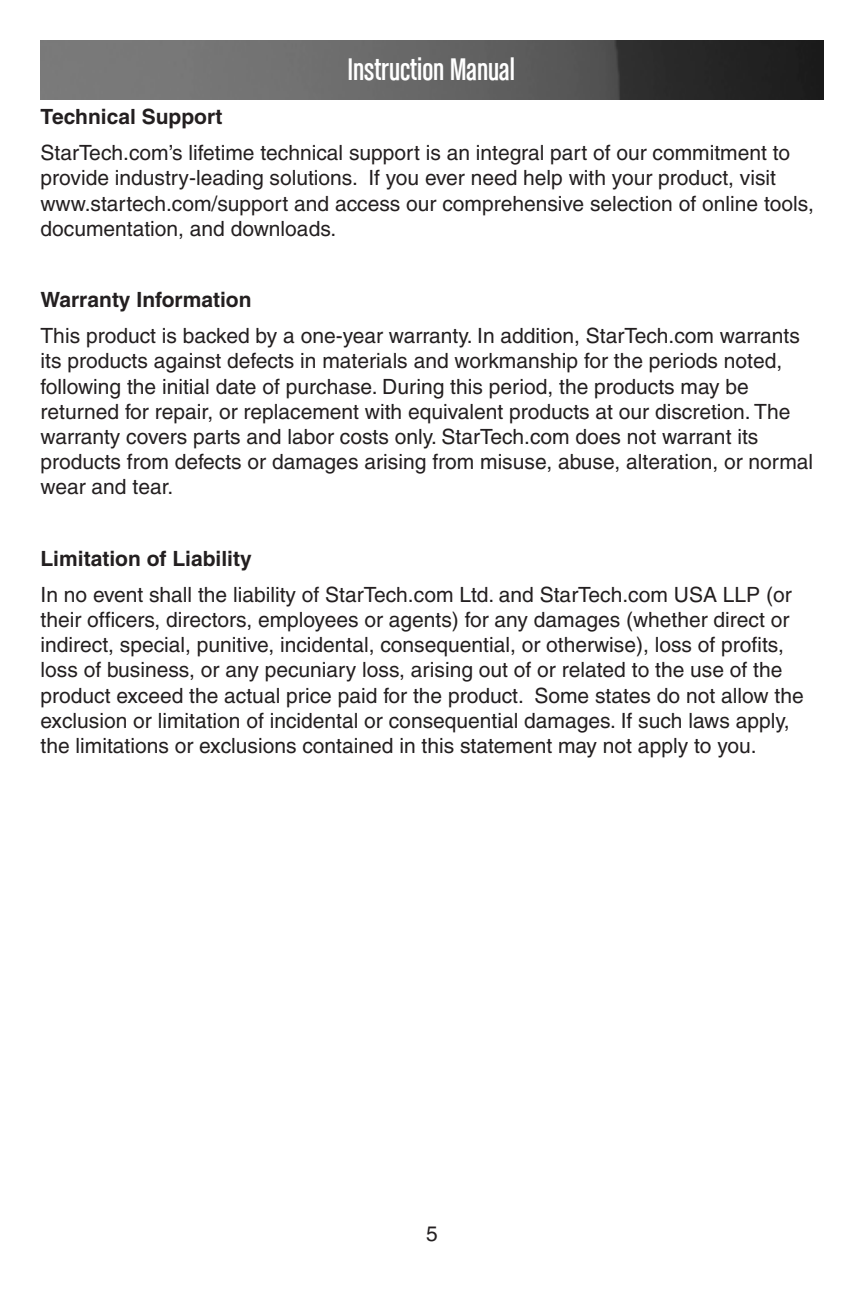
<style>
.page{position:relative;width:864px;height:1296px;background:#fff}
.page>*{position:absolute;margin:0;border:0;box-sizing:border-box;transform-origin:0 0}
.t1{font:33px "Chalet Comprime Cologne Sixty";color:#fff}
.Body_Copy{font:21px/25.2px "Helvetica";color:#231f20}
.Body_Copy-2{font:700 21px "Helvetica";color:#231f20}
</style>
<div class="page">
<img style="left:41px;top:40px;width:782px;height:59px">
<h1 class="t1" style="left:347px;top:51px;width:169px">Instruction Manual</h1>
<p class="Body_Copy-2" style="left:40px;top:104px;width:184px">Technical Support</p>
<p class="Body_Copy" style="left:40px;top:140px;width:775px">StarTech.com’s lifetime technical support is an integral part of our commitment to provide industry-leading solutions. If you ever need help with your product, visit www.startech.com/support and access our comprehensive selection of online tools, documentation, and downloads.</p>
<p class="Body_Copy-2" style="left:40px;top:287px;width:213px">Warranty Information</p>
<p class="Body_Copy" style="left:40px;top:323px;width:774px">This product is backed by a one-year warranty. In addition, StarTech.com warrants its products against defects in materials and workmanship for the periods noted, following the initial date of purchase. During this period, the products may be returned for repair, or replacement with equivalent products at our discretion. The warranty covers parts and labor costs only. StarTech.com does not warrant its products from defects or damages arising from misuse, abuse, alteration, or normal wear and tear.</p>
<p class="Body_Copy-2" style="left:40px;top:546px;width:213px">Limitation of Liability</p>
<p class="Body_Copy" style="left:40px;top:582px;width:765px">In no event shall the liability of StarTech.com Ltd. and StarTech.com USA LLP (or their officers, directors, employees or agents) for any damages (whether direct or indirect, special, punitive, incidental, consequential, or otherwise), loss of profits, loss of business, or any pecuniary loss, arising out of or related to the use of the product exceed the actual price paid for the product. Some states do not allow the exclusion or limitation of incidental or consequential damages. If such laws apply, the limitations or exclusions contained in this statement may not apply to you.</p>
<p class="Body_Copy" style="left:426px;top:1221px;width:13px">5</p>
</div>
